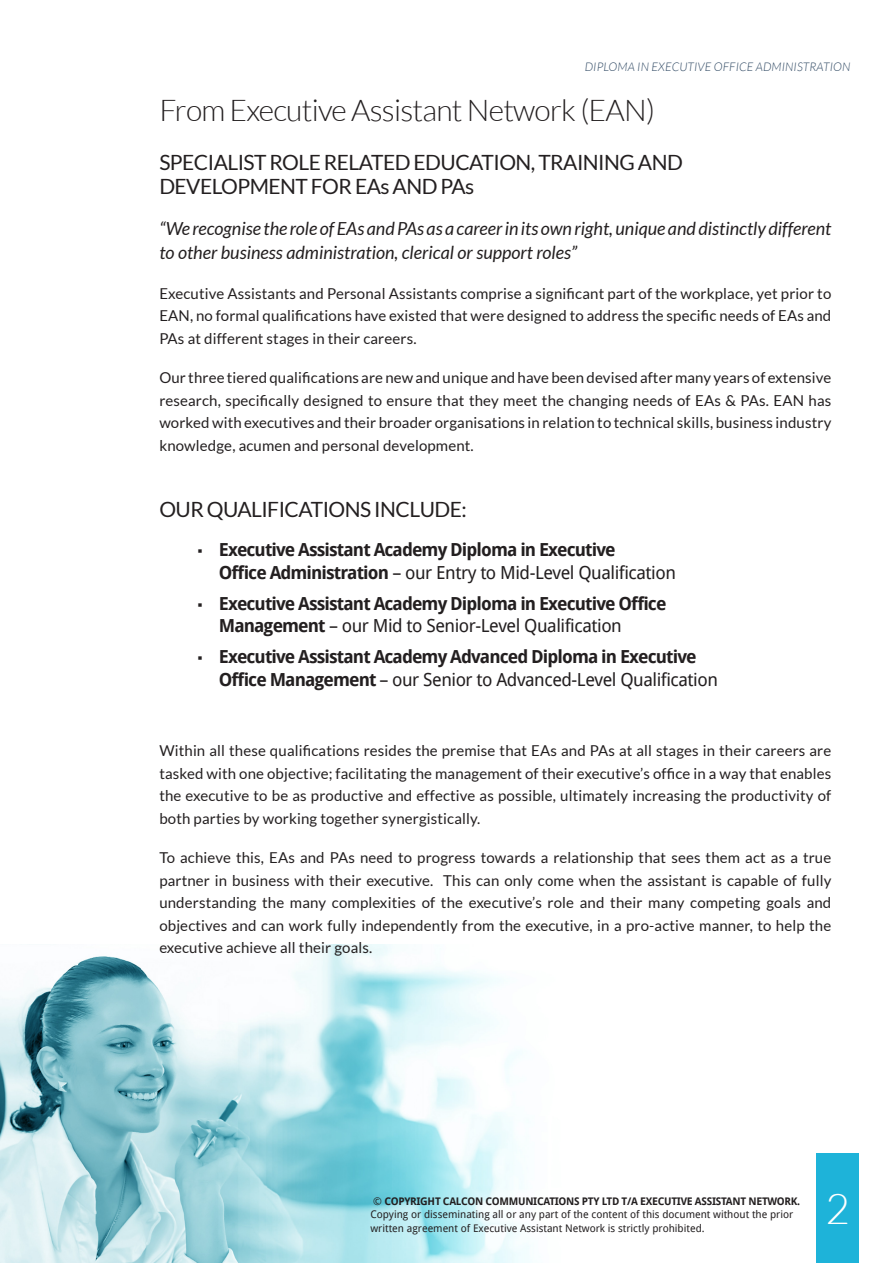
<style>
.page{position:relative;width:893px;height:1263px;background:#fff}
.page>*{position:absolute;margin:0;border:0;box-sizing:border-box;transform-origin:0 0}
.t1{font:300 42px "Lato";color:#fff}
.t2{font:300 30px "Lato";letter-spacing:-.025em;color:#231f20}
.Headings{font:21px/24px "Lato";letter-spacing:-.025em;color:#231f20}
.t3{font:700 18px/22.5px "Droid Sans";letter-spacing:-.05em;color:#231f20}
.t4{font:italic 18px/24px "Lato";color:#231f20}
.t5{font:15px/22.5px "Lato";letter-spacing:.01em;color:#231f20;text-align:justify}
.t6{font:italic 300 12px "Lato";letter-spacing:.01em;color:#324b65}
.t7{font:10.5px/13.5px "Droid Sans";color:#231f20}
.s1{font-family:"Arial";font-weight:400;font-size:15px}
.s2{font-weight:400}
.s3{font-weight:700}
</style>
<div class="page">
<img style="left:0;top:944px;width:531px;height:319px">
<div style="left:816px;top:1154px;width:43px;height:109px;background:#1eb3d9"></div>
<p class="t6" style="left:585px;top:60px;width:267px">DIPLOMA IN EXECUTIVE OFFICE ADMINISTRATION</p>
<p class="t2" style="left:159px;top:94px;width:497px">From Executive Assistant Network (EAN)</p>
<p class="Headings" style="left:159px;top:151px;width:525px">SPECIALIST ROLE RELATED EDUCATION, TRAINING AND<br>DEVELOPMENT FOR EAs AND PAs</p>
<p class="t4" style="left:159px;top:217px;width:673px">“We recognise the role of EAs and PAs as a career in its own right, unique and distinctly different to other business administration, clerical or support roles”</p>
<p class="t5" style="left:159px;top:282px;width:673px">Executive Assistants and Personal Assistants comprise a significant part of the workplace, yet prior to EAN, no formal qualifications have existed that were designed to address the specific needs of EAs and PAs at different stages in their careers.</p>
<p class="t5" style="left:159px;top:367px;width:673px">Our three tiered qualifications are new and unique and have been devised after many years of extensive research, specifically designed to ensure that they meet the changing needs of EAs &amp; PAs. EAN has worked with executives and their broader organisations in relation to technical skills, business industry knowledge, acumen and personal development.</p>
<p class="Headings" style="left:159px;top:497px;width:309px">OUR QUALIFICATIONS INCLUDE:</p>
<p class="t3" style="left:219px;top:538px;width:459px;text-indent:-21px"><span class="s1">▪</span> Executive Assistant Academy Diploma in Executive<br>Office Administration <span class="s2">– our Entry to Mid-Level Qualification</span></p>
<p class="t3" style="left:219px;top:592px;width:449px;text-indent:-21px"><span class="s1">▪</span> Executive Assistant Academy Diploma in Executive Office<br>Management <span class="s2">– our Mid to Senior-Level Qualification</span></p>
<p class="t3" style="left:219px;top:645px;width:501px;text-indent:-21px"><span class="s1">▪</span> Executive Assistant Academy Advanced Diploma in Executive<br>Office Management <span class="s2">– our Senior to Advanced-Level Qualification</span></p>
<p class="t5" style="left:159px;top:739px;width:673px">Within all these qualifications resides the premise that EAs and PAs at all stages in their careers are tasked with one objective; facilitating the management of their executive’s office in a way that enables the executive to be as productive and effective as possible, ultimately increasing the productivity of both parties by working together synergistically.</p>
<p class="t5" style="left:159px;top:846px;width:673px">To achieve this, EAs and PAs need to progress towards a relationship that sees them act as a true partner in business with their executive. This can only come when the assistant is capable of fully understanding the many complexities of the executive’s role and their many competing goals and objectives and can work fully independently from the executive, in a pro-active manner, to help the executive achieve all their goals.</p>
<p class="t7" style="left:370px;top:1194px;width:431px">© <span class="s3">COPYRIGHT CALCON COMMUNICATIONS PTY LTD T/A EXECUTIVE ASSISTANT NETWORK.<br></span>Copying or disseminating all or any part of the content of this document without the prior written agreement of Executive Assistant Network is strictly prohibited.</p>
<p class="t1" style="left:825px;top:1186px;width:26px">2</p>
</div>
